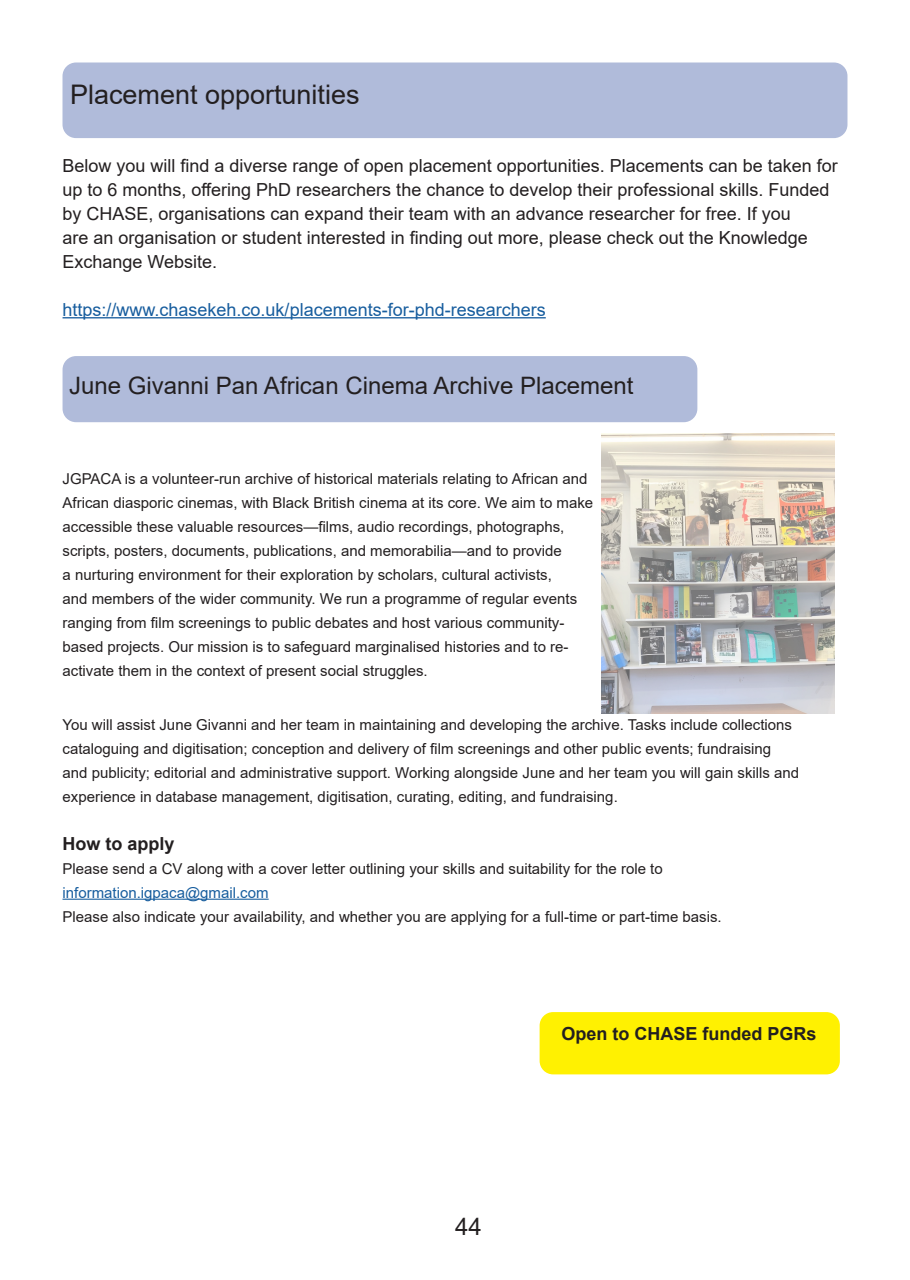
<style>
.page{position:relative;width:910px;height:1280px;background:#fff}
.page>*{position:absolute;margin:0;border:0;box-sizing:border-box;transform-origin:0 0}
.t1{font:27px "Arial";color:#231f20}
.t2{font:24px "Arial";color:#231f20}
.t3{font:18px/24px "Arial";color:#231f20}
.t4{font:18px "Arial";color:#175d9e}
.t5{font:700 18px "Arial";color:#231f20}
.t6{font:15px/24px "Arial";color:#231f20}
.t7{font:15px "Arial";color:#175d9e}
</style>
<div class="page">
<div style="left:63px;top:63px;width:784px;height:75px;background:#b0bbda;border-radius:14px"></div>
<div style="left:63px;top:356px;width:634px;height:66px;background:#b0bbda;border-radius:14px"></div>
<img style="left:602px;top:434px;width:232px;height:279px">
<hr style="left:63px;top:899px;width:206px;height:1px;background:#175d9e">
<hr style="left:63px;top:317px;width:483px;height:1px;background:#175d9e">
<div style="left:540px;top:1012px;width:300px;height:62px;background:#fff101;border-radius:14px"></div>
<p class="t1" style="left:70px;top:76px;width:291px">Placement opportunities</p>
<p class="t3" style="left:63px;top:153px;width:777px">Below you will find a diverse range of open placement opportunities. Placements can be taken for up to 6 months, offering PhD researchers the chance to develop their professional skills. Funded by CHASE, organisations can expand their team with an advance researcher for free. If you<br>are an organisation or student interested in finding out more, please check out the Knowledge Exchange Website.</p>
<p class="t4" style="left:63px;top:297px;width:485px">https://www.chasekeh.co.uk/placements-for-phd-researchers</p>
<p class="t2" style="left:69px;top:369px;width:566px">June Givanni Pan African Cinema Archive Placement</p>
<p class="t6" style="left:63px;top:467px;width:532px">JGPACA is a volunteer-run archive of historical materials relating to African and African diasporic cinemas, with Black British cinema at its core. We aim to make accessible these valuable resources—films, audio recordings, photographs, scripts, posters, documents, publications, and memorabilia—and to provide<br>a nurturing environment for their exploration by scholars, cultural activists,<br>and members of the wider community. We run a programme of regular events ranging from film screenings to public debates and host various community&shy;based projects. Our mission is to safeguard marginalised histories and to re&shy;activate them in the context of present social struggles.</p>
<p class="t6" style="left:63px;top:712px;width:738px">You will assist June Givanni and her team in maintaining and developing the archive. Tasks include collections cataloguing and digitisation; conception and delivery of film screenings and other public events; fundraising and publicity; editorial and administrative support. Working alongside June and her team you will gain skills and experience in database management, digitisation, curating, editing, and fundraising.</p>
<p class="t5" style="left:63px;top:831px;width:114px">How to apply</p>
<p class="t6" style="left:63px;top:856px;width:602px">Please send a CV along with a cover letter outlining your skills and suitability for the role to</p>
<p class="t7" style="left:63px;top:882px;width:208px">information.igpaca@gmail.com</p>
<p class="t6" style="left:63px;top:904px;width:661px">Please also indicate your availability, and whether you are applying for a full-time or part-time basis.</p>
<h2 class="t2" style="left:455px;top:1210px;width:28px">44</h2>
<p class="t5" style="left:561px;top:1022px;width:257px">Open to CHASE funded PGRs</p>
</div>
